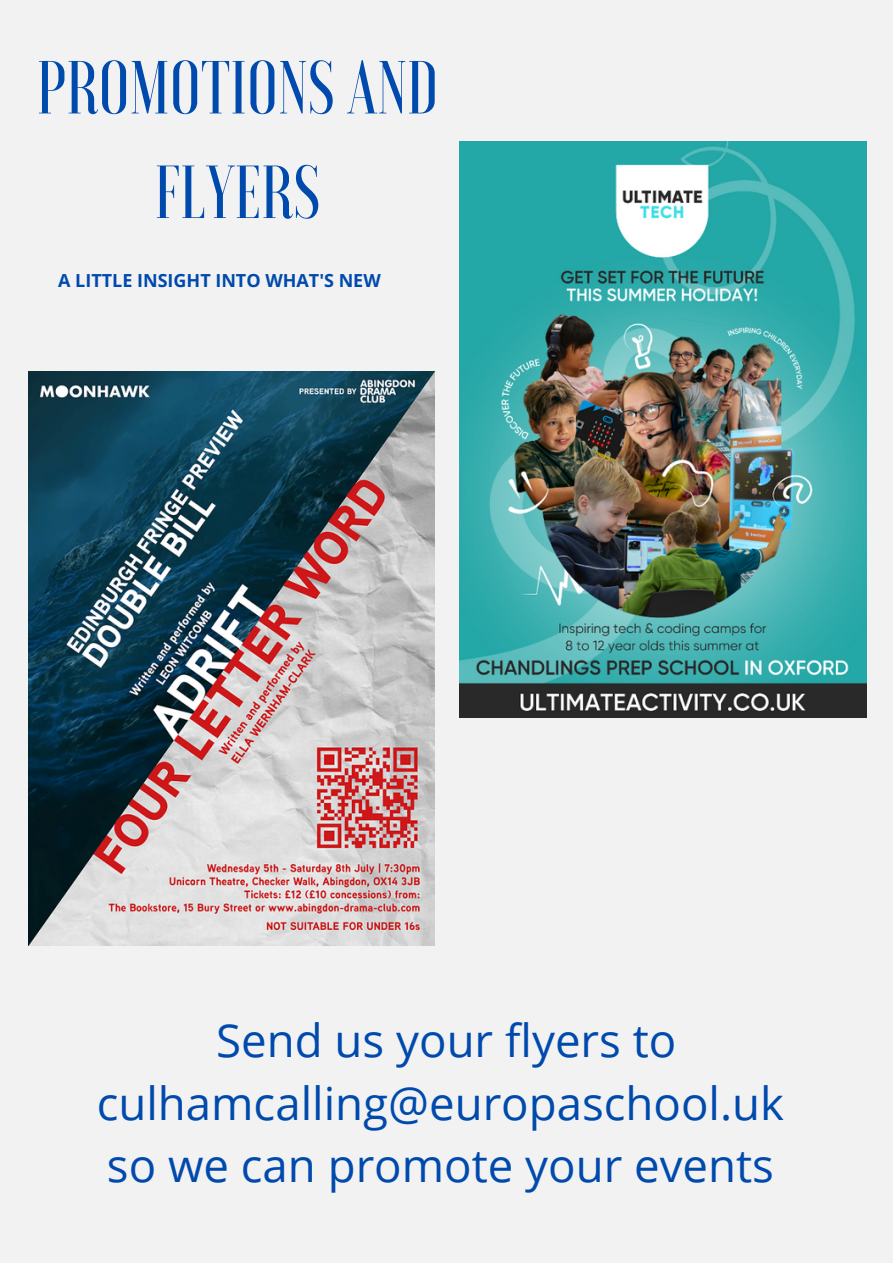
<style>
.page{position:relative;width:893px;height:1264px;background:#fff}
.page>*{position:absolute;margin:0;border:0;box-sizing:border-box;transform-origin:0 0}
.t1{font:500 75px/104.6px "Voga";color:#004aad;text-align:center}
.t2{font:45.6px/62.6px "Open Sans";color:#004aad;text-align:center}
.t3{font:700 18px "Open Sans";color:#004aad}
</style>
<div class="page">
<div style="left:0;top:0;width:892px;height:1262px;background:#f2f2f2"></div>
<img style="left:29px;top:371px;width:405px;height:574px">
<img style="left:459px;top:141px;width:407px;height:576px">
<p class="t1" style="left:37px;top:35px;width:403px">PROMOTIONS AND<br>FLYERS</p>
<p class="t3" style="left:58px;top:268px;width:324px">A LITTLE INSIGHT INTO WHAT'S NEW</p>
<p class="t2" style="left:97px;top:1008px;width:688px">Send us your flyers to culhamcalling@europaschool.uk</p>
<p class="t2" style="left:107px;top:1133px;width:668px">so we can promote your events</p>
</div>
